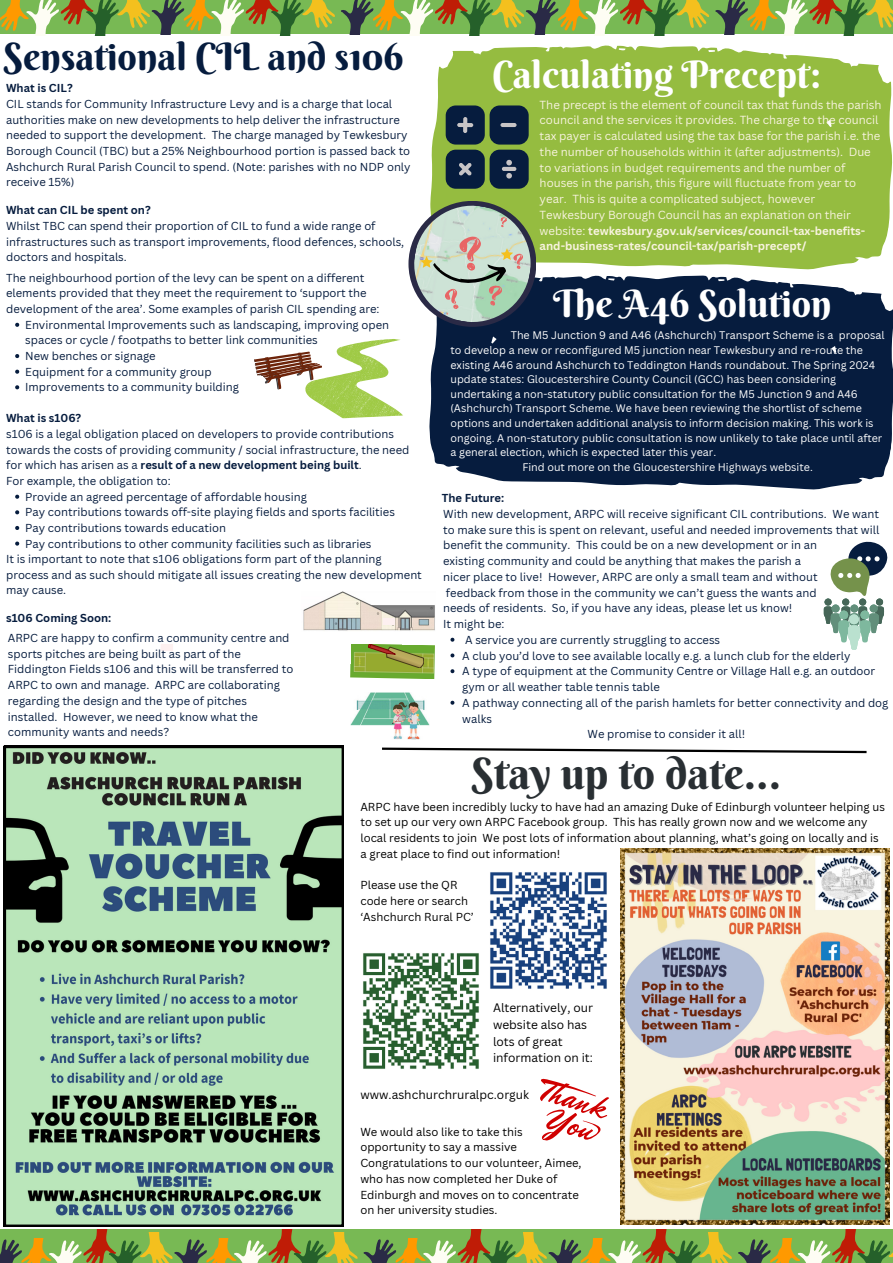
<style>
.page{position:relative;width:893px;height:1263px;background:#fff}
.page>*{position:absolute;margin:0;border:0;box-sizing:border-box;transform-origin:0 0}
.t1{font:43.5px "Berkshire Swash";color:#292f33}
.t2{font:37.95px "Berkshire Swash";color:#061c3e}
.t3{font:37.95px "Berkshire Swash";color:#fff}
.t4{font:37.88px "Berkshire Swash";color:#fff}
.t5{font:11.93px/16.6px "Canva Sans";color:#000}
.t6{font:11.4px/15.8px "Canva Sans";color:#f8f3df}
.t7{font:11.25px/15.6px "Canva Sans";color:#061c3e}
.t8{font:11.25px/15.8px "Canva Sans";color:#000}
.t9{font:700 11.25px "Canva Sans";color:#061c3e}
.t10{font:10.73px/14.6px "Canva Sans";color:#fff}
.s1{font-weight:700}
</style>
<div class="page">
<svg style="left:450px;top:638px;width:4px;height:4px"></svg>
<svg style="left:450px;top:653px;width:4px;height:4px"></svg>
<svg style="left:450px;top:669px;width:4px;height:4px"></svg>
<svg style="left:450px;top:701px;width:4px;height:4px"></svg>
<svg style="left:0;top:0;width:893px;height:36px;background:#90a452"></svg>
<svg style="left:0;top:1229px;width:893px;height:34px;background:#8aa24c"></svg>
<svg style="left:576px;top:26px;width:317px;height:230px;background:#a0c359"></svg>
<svg style="left:420px;top:32px;width:323px;height:231px;background:#a0c356"></svg>
<div style="left:446px;top:105px;width:39px;height:40px;background:#061c3e;border-radius:10px"></div>
<div style="left:489px;top:105px;width:40px;height:40px;background:#061c3e;border-radius:10px"></div>
<div style="left:446px;top:150px;width:39px;height:39px;background:#061c3e;border-radius:10px"></div>
<div style="left:489px;top:150px;width:40px;height:39px;background:#061c3e;border-radius:10px"></div>
<svg style="left:457px;top:117px;width:16px;height:16px"></svg>
<svg style="left:459px;top:163px;width:13px;height:13px"></svg>
<svg style="left:500px;top:123px;width:16px;height:4px"></svg>
<svg style="left:502px;top:160px;width:14px;height:19px"></svg>
<svg style="left:591px;top:256px;width:302px;height:234px;background:#2c4155"></svg>
<svg style="left:429px;top:263px;width:297px;height:227px;background:#1e3250"></svg>
<img style="left:409px;top:201px;width:126px;height:126px">
<svg style="left:499px;top:216px;width:9px;height:12px"></svg>
<svg style="left:420px;top:236px;width:103px;height:74px;background:#bcc6b5"></svg>
<svg style="left:4px;top:746px;width:340px;height:481px;background:#87a98f"></svg>
<img style="left:621px;top:849px;width:268px;height:376px">
<img style="left:490px;top:872px;width:117px;height:117px">
<img style="left:363px;top:953px;width:116px;height:116px">
<svg style="left:540px;top:1078px;width:69px;height:63px"></svg>
<svg style="left:15px;top:323px;width:4px;height:4px"></svg>
<svg style="left:15px;top:354px;width:4px;height:4px"></svg>
<svg style="left:15px;top:370px;width:4px;height:4px"></svg>
<svg style="left:15px;top:385px;width:4px;height:4px"></svg>
<svg style="left:15px;top:495px;width:4px;height:4px"></svg>
<svg style="left:15px;top:510px;width:4px;height:4px"></svg>
<svg style="left:15px;top:526px;width:4px;height:4px"></svg>
<svg style="left:15px;top:541px;width:4px;height:5px"></svg>
<svg style="left:254px;top:339px;width:149px;height:79px"></svg>
<img style="left:303px;top:591px;width:132px;height:40px">
<svg style="left:382px;top:617px;width:13px;height:8px"></svg>
<img style="left:350px;top:644px;width:85px;height:35px">
<svg style="left:368px;top:644px;width:56px;height:24px"></svg>
<svg style="left:161px;top:644px;width:12px;height:7px"></svg>
<img style="left:350px;top:692px;width:80px;height:47px">
<svg style="left:382px;top:747px;width:485px;height:7px"></svg>
<svg style="left:824px;top:541px;width:64px;height:109px"></svg>
<div style="left:849px;top:614px;width:10px;height:10px;background:#bae1cf;border-radius:50%"></div>
<p class="t2" style="left:4px;top:33px;width:402px">Sensational CIL and s106</p>
<p class="t7" style="left:6px;top:80px;width:406px"><span class="s1">What is CIL?<br></span>CIL stands for Community Infrastructure Levy and is a charge that local authorities make on new developments to help deliver the infrastructure needed to support the development. The charge managed by Tewkesbury Borough Council (TBC) but a 25% Neighbourhood portion is passed back to Ashchurch Rural Parish Council to spend. (Note: parishes with no NDP only receive 15%)</p>
<p class="t7" style="left:6px;top:202px;width:400px"><span class="s1">What can CIL be spent on?<br></span>Whilst TBC can spend their proportion of CIL to fund a wide range of infrastructures such as transport improvements, flood defences, schools, doctors and hospitals.</p>
<p class="t7" style="left:6px;top:270px;width:375px">The neighbourhood portion of the levy can be spent on a different elements provided that they meet the requirement to ‘support the development of the area’. Some examples of parish CIL spending are:</p>
<p class="t7" style="left:25px;top:316px;width:365px">Environmental Improvements such as landscaping, improving open spaces or cycle / footpaths to better link communities</p>
<p class="t7" style="left:25px;top:348px;width:132px">New benches or signage</p>
<p class="t7" style="left:25px;top:363px;width:188px">Equipment for a community group</p>
<p class="t7" style="left:25px;top:379px;width:215px">Improvements to a community building</p>
<p class="t7" style="left:6px;top:410px;width:405px"><span class="s1">What is s106?<br></span>s106 is a legal obligation placed on developers to provide contributions towards the costs of providing community / social infrastructure, the need for which has arisen as a <span class="s1">result of a new development being built</span>.<br>For example, the obligation to:</p>
<p class="t7" style="left:25px;top:488px;width:283px">Provide an agreed percentage of affordable housing</p>
<p class="t7" style="left:25px;top:504px;width:371px">Pay contributions towards off-site playing fields and sports facilities</p>
<p class="t7" style="left:25px;top:520px;width:202px">Pay contributions towards education</p>
<p class="t7" style="left:25px;top:535px;width:348px">Pay contributions to other community facilities such as libraries</p>
<p class="t7" style="left:6px;top:551px;width:417px">It is important to note that s106 obligations form part of the planning process and as such should mitigate all issues creating the new development may cause.</p>
<p class="t9" style="left:6px;top:610px;width:107px">s106 Coming Soon:</p>
<p class="t7" style="left:8px;top:630px;width:287px">ARPC are happy to confirm a community centre and sports pitches are being built as part of the Fiddington Fields s106 and this will be transferred to ARPC to own and manage. ARPC are collaborating regarding the design and the type of pitches installed. However, we need to know what the community wants and needs?</p>
<p class="t3" style="left:492px;top:51px;width:331px">Calculating Precept:</p>
<p class="t6" style="left:539px;top:96px;width:343px">The precept is the element of council tax that funds the parish council and the services it provides. The charge to the council tax payer is calculated using the tax base for the parish i.e. the the number of households within it (after adjustments). Due to variations in budget requirements and the number of houses in the parish, this figure will fluctuate from year to year. This is quite a complicated subject, however Tewkesbury Borough Council has an explanation on their website: <span class="s1">tewkesbury.gov.uk/services/council-tax-benefits&shy;and-business-rates/council-tax/parish-precept/</span></p>
<p class="t4" style="left:553px;top:280px;width:280px">The A46 Solution</p>
<p class="t10" style="left:511px;top:328px;width:375px">The M5 Junction 9 and A46 (Ashchurch) Transport Scheme is a proposal</p>
<p class="t10" style="left:450px;top:342px;width:433px">to develop a new or reconfigured M5 junction near Tewkesbury and re-route the existing A46 around Ashchurch to Teddington Hands roundabout. The Spring 2024 update states: Gloucestershire County Council (GCC) has been considering undertaking a non-statutory public consultation for the M5 Junction 9 and A46 (Ashchurch) Transport Scheme. We have been reviewing the shortlist of scheme options and undertaken additional analysis to inform decision making. This work is ongoing. A non-statutory public consultation is now unlikely to take place until after a general election, which is expected later this year.</p>
<p class="t10" style="left:522px;top:459px;width:292px">Find out more on the Gloucestershire Highways website.</p>
<p class="t9" style="left:442px;top:490px;width:64px">The Future:</p>
<h4 class="t7" style="left:443px;top:506px;width:437px">With new development, ARPC will receive significant CIL contributions. We want to make sure this is spent on relevant, useful and needed improvements that will benefit the community. This could be on a new development or in an<br>existing community and could be anything that makes the parish a<br>nicer place to live! However, ARPC are only a small team and without<br>feedback from those in the community we can’t guess the wants and<br>needs of residents. So, if you have any ideas, please let us know!<br>It might be:</h4>
<p class="t7" style="left:465px;top:632px;width:257px">A service you are currently struggling to access</p>
<p class="t7" style="left:462px;top:647px;width:390px">A club you’d love to see available locally e.g. a lunch club for the elderly</p>
<p class="t7" style="left:462px;top:663px;width:414px">A type of equipment at the Community Centre or Village Hall e.g. an outdoor gym or all weather table tennis table</p>
<p class="t7" style="left:462px;top:695px;width:427px">A pathway connecting all of the parish hamlets for better connectivity and dog walks</p>
<h4 class="t7" style="left:587px;top:726px;width:159px">We promise to consider it all!</h4>
<p class="t1" style="left:471px;top:747px;width:311px">Stay up to date...</p>
<p class="t8" style="left:360px;top:798px;width:526px">ARPC have been incredibly lucky to have had an amazing Duke of Edinburgh volunteer helping us to set up our very own ARPC Facebook group. This has really grown now and we welcome any local residents to join We post lots of information about planning, what’s going on locally and is a great place to find out information!</p>
<p class="t8" style="left:360px;top:877px;width:115px">Please use the QR code here or search ‘Ashchurch Rural PC’</p>
<p class="t5" style="left:493px;top:999px;width:102px">Alternatively, our website also has lots of great information on it:</p>
<p class="t5" style="left:360px;top:1086px;width:170px">www.ashchurchruralpc.orguk</p>
<p class="t8" style="left:360px;top:1123px;width:223px">We would also like to take this opportunity to say a massive<br>Congratulations to our volunteer, Aimee, who has now completed her Duke of<br>Edinburgh and moves on to concentrate on her university studies.</p>
</div>
